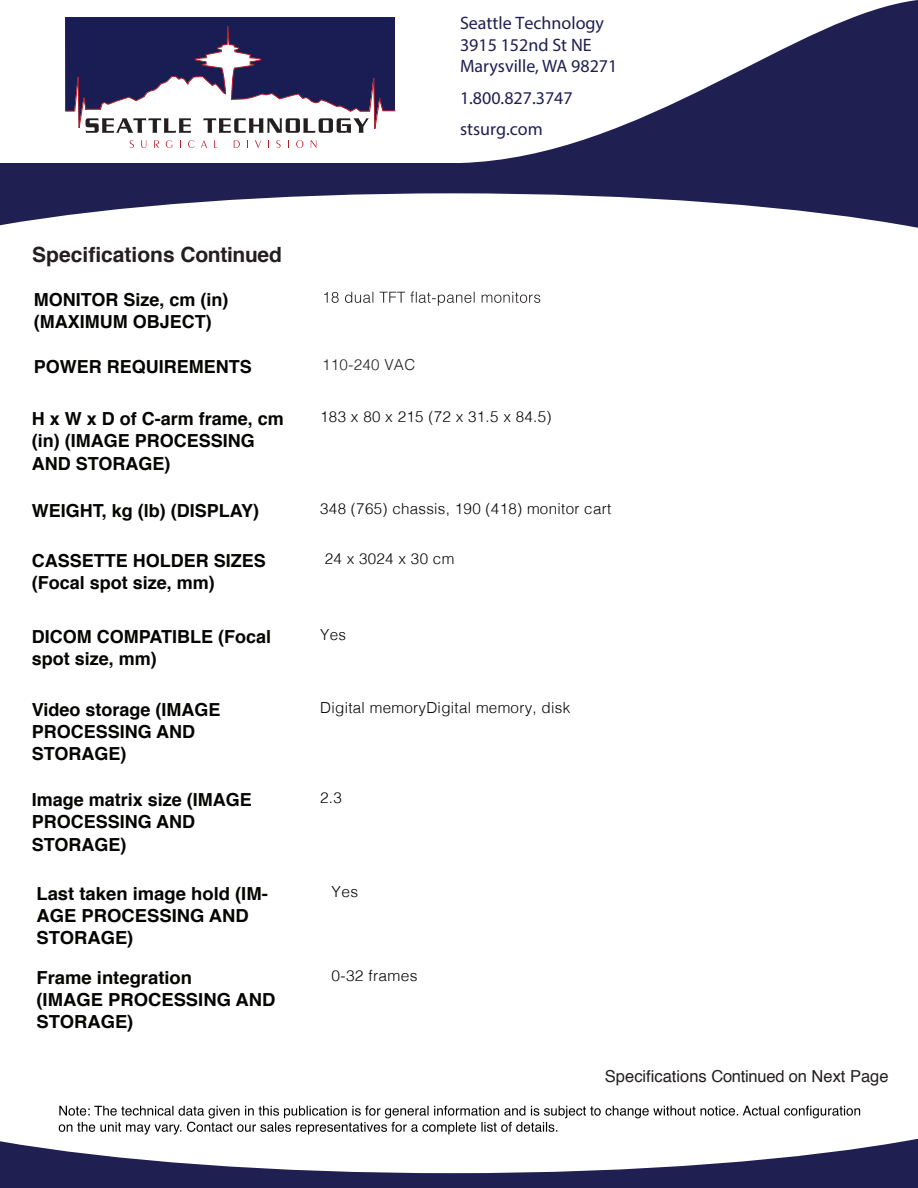
<style>
.page{position:relative;width:918px;height:1188px;background:#fff}
.page>*{position:absolute;margin:0;border:0;box-sizing:border-box;transform-origin:0 0}
.t1{font:700 21px "Helvetica";color:#231f20}
.t2{font:700 18px/22.2px "Helvetica";color:#040503}
.t3{font:18px/21.6px "Myriad Pro";color:#201f52}
.t4{font:16.5px "Helvetica";color:#231f20}
.t5{font:300 15.15px "Helvetica";letter-spacing:.02em;color:#040503}
.t6{font:300 15.15px "Helvetica";letter-spacing:.02em;color:#231f20}
</style>
<div class="page">
<svg style="left:0;top:1139px;width:918px;height:49px;fill:#201f52"></svg>
<svg style="left:0;top:184px;width:918px;height:44px"></svg>
<svg style="left:461px;top:0;width:457px;height:163px"></svg>
<div style="left:0;top:163px;width:918px;height:21px;background:#201f52"></div>
<svg style="left:59px;top:1106px;width:801px;height:29px"></svg>
<svg style="left:324px;top:292px;width:216px;height:14px"></svg>
<svg style="left:65px;top:17px;width:331px;height:131px"></svg>
<p class="t1" style="left:32px;top:238px;width:251px">Specifications Continued</p>
<p class="t2" style="left:34px;top:288px;width:196px">MONITOR Size, cm (in) (MAXIMUM OBJECT)</p>
<p class="t2" style="left:34px;top:356px;width:220px">POWER REQUIREMENTS</p>
<p class="t6" style="left:322px;top:352px;width:95px">110-240 VAC</p>
<p class="t3" style="left:460px;top:12px;width:159px">Seattle Technology<br>3915 152nd St NE<br>Marysville, WA 98271</p>
<p class="t3" style="left:460px;top:82px;width:114px;line-height:31.5px">1.800.827.3747 stsurg.com</p>
<p class="t2" style="left:32px;top:408px;width:254px">H x W x D of C-arm frame, cm (in) (IMAGE PROCESSING<br>AND STORAGE)</p>
<p class="t5" style="left:320px;top:404px;width:233px">183 x 80 x 215 (72 x 31.5 x 84.5)</p>
<p class="t2" style="left:32px;top:500px;width:229px">WEIGHT, kg (lb) (DISPLAY)</p>
<p class="t5" style="left:320px;top:495px;width:293px">348 (765) chassis, 190 (418) monitor cart</p>
<p class="t2" style="left:32px;top:549px;width:236px">CASSETTE HOLDER SIZES (Focal spot size, mm)</p>
<p class="t5" style="left:325px;top:545px;width:131px">24 x 3024 x 30 cm</p>
<p class="t2" style="left:32px;top:625px;width:241px">DICOM COMPATIBLE (Focal spot size, mm)</p>
<p class="t5" style="left:320px;top:621px;width:27px">Yes</p>
<p class="t2" style="left:32px;top:698px;width:190px">Video storage (IMAGE<br>PROCESSING AND<br>STORAGE)</p>
<p class="t5" style="left:320px;top:694px;width:252px">Digital memoryDigital memory, disk</p>
<p class="t2" style="left:32px;top:789px;width:222px">Image matrix size (IMAGE<br>PROCESSING AND<br>STORAGE)</p>
<p class="t5" style="left:320px;top:785px;width:23px">2.3</p>
<p class="t2" style="left:36px;top:883px;width:233px">Last taken image hold (IM-<br>AGE PROCESSING AND<br>STORAGE)</p>
<p class="t5" style="left:332px;top:878px;width:28px">Yes</p>
<p class="t2" style="left:36px;top:966px;width:240px">Frame integration<br>(IMAGE PROCESSING AND<br>STORAGE)</p>
<p class="t5" style="left:332px;top:962px;width:87px">0-32 frames</p>
<p class="t4" style="left:605px;top:1063px;width:285px">Specifications Continued on Next Page</p>
</div>
